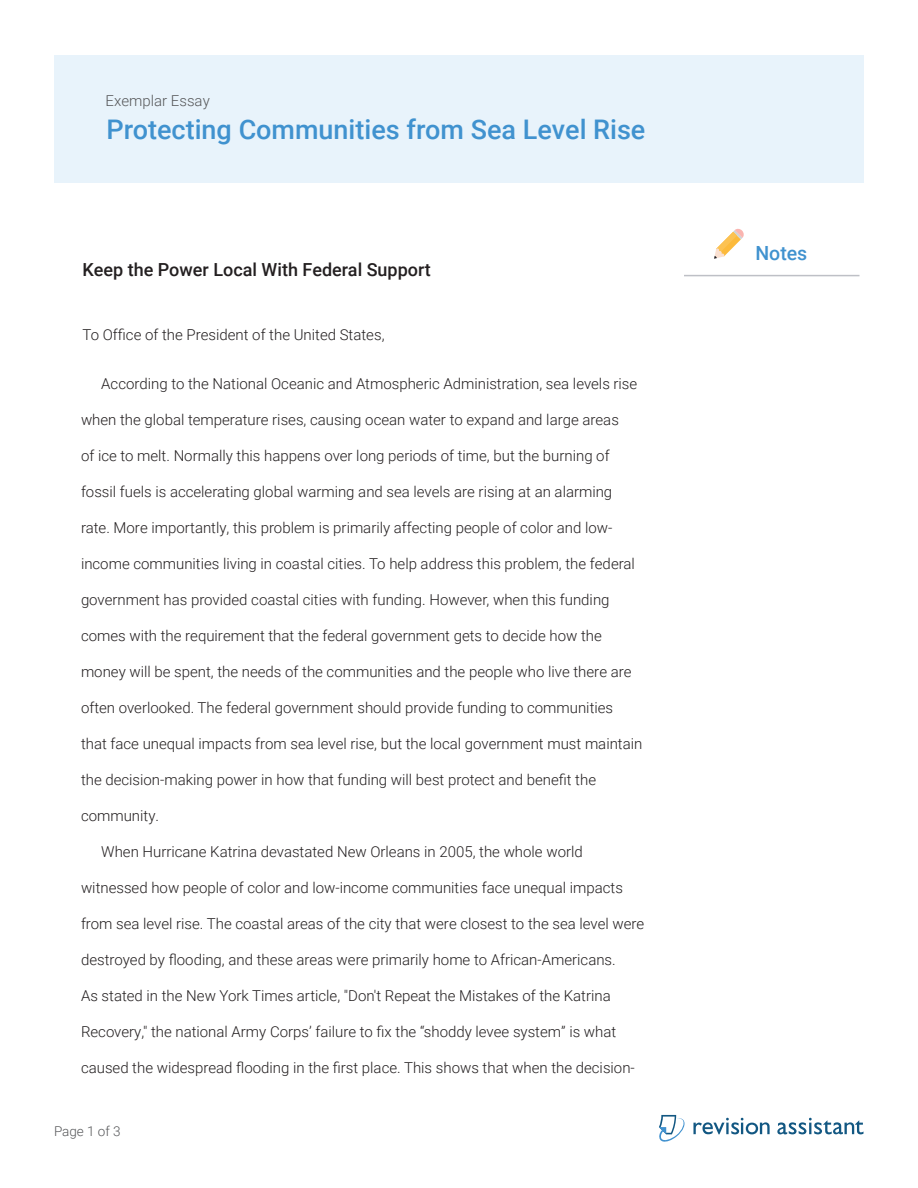
<style>
.page{position:relative;width:918px;height:1188px;background:#fff}
.page>*{position:absolute;margin:0;border:0;box-sizing:border-box;transform-origin:0 0}
.Prompt_Title{font:500 27px "Roboto";color:#4092cf}
.t1{font:500 19.5px "Roboto";color:#4092cf}
.Essay_Title{font:500 18px "Roboto";color:#231f20}
.Essay_Text{font:300 15px "Roboto";color:#231f20}
.Essay_Text_-_Letter{font:300 15px "Roboto";color:#231f20}
.Exemplar_Essay_Subhe{font:300 15px "Roboto";color:#57585a}
.Exemplar_Essay_Subhe-2{font:300 13.5px "Roboto";color:#57585a}
</style>
<div class="page">
<div style="left:54px;top:55px;width:810px;height:128px;background:#e8f3fb"></div>
<hr style="left:684px;top:275px;width:176px;height:1px;background:#bec0c6">
<svg style="left:714px;top:228px;width:30px;height:31px"></svg>
<svg style="left:659px;top:1115px;width:26px;height:27px"></svg>
<svg style="left:693px;top:1118px;width:77px;height:16px"></svg>
<svg style="left:777px;top:1118px;width:87px;height:16px"></svg>
<p class="Exemplar_Essay_Subhe" style="left:106px;top:91px;width:106px">Exemplar Essay</p>
<p class="Prompt_Title" style="left:106px;top:111px;width:540px">Protecting Communities from Sea Level Rise</p>
<p class="Essay_Title" style="left:82px;top:257px;width:350px">Keep the Power Local With Federal Support</p>
<p class="Essay_Text_-_Letter" style="left:82px;top:324px;width:304px">To Office of the President of the United States,</p>
<p class="Essay_Text" style="left:101px;top:373px;width:538px">According to the National Oceanic and Atmospheric Administration, sea levels rise</p>
<p class="Essay_Text" style="left:81px;top:409px;width:539px">when the global temperature rises, causing ocean water to expand and large areas</p>
<p class="Essay_Text" style="left:81px;top:445px;width:530px">of ice to melt. Normally this happens over long periods of time, but the burning of</p>
<p class="Essay_Text" style="left:81px;top:481px;width:533px">fossil fuels is accelerating global warming and sea levels are rising at an alarming</p>
<p class="Essay_Text" style="left:81px;top:517px;width:533px">rate. More importantly, this problem is primarily affecting people of color and low-</p>
<p class="Essay_Text" style="left:81px;top:553px;width:555px">income communities living in coastal cities. To help address this problem, the federal</p>
<p class="Essay_Text" style="left:81px;top:589px;width:530px">government has provided coastal cities with funding. However, when this funding</p>
<p class="Essay_Text" style="left:81px;top:625px;width:522px">comes with the requirement that the federal government gets to decide how the</p>
<p class="Essay_Text" style="left:81px;top:661px;width:552px">money will be spent, the needs of the communities and the people who live there are</p>
<p class="Essay_Text" style="left:81px;top:697px;width:534px">often overlooked. The federal government should provide funding to communities</p>
<p class="Essay_Text" style="left:81px;top:733px;width:563px">that face unequal impacts from sea level rise, but the local government must maintain</p>
<p class="Essay_Text" style="left:81px;top:769px;width:517px">the decision-making power in how that funding will best protect and benefit the</p>
<p class="Essay_Text" style="left:81px;top:805px;width:80px">community.</p>
<p class="Essay_Text" style="left:101px;top:841px;width:483px">When Hurricane Katrina devastated New Orleans in 2005, the whole world</p>
<p class="Essay_Text" style="left:81px;top:877px;width:543px">witnessed how people of color and low-income communities face unequal impacts</p>
<p class="Essay_Text" style="left:81px;top:913px;width:565px">from sea level rise. The coastal areas of the city that were closest to the sea level were</p>
<p class="Essay_Text" style="left:81px;top:949px;width:536px">destroyed by flooding, and these areas were primarily home to African-Americans.</p>
<p class="Essay_Text" style="left:81px;top:985px;width:531px">As stated in the New York Times article, "Don't Repeat the Mistakes of the Katrina</p>
<p class="Essay_Text" style="left:81px;top:1021px;width:537px">Recovery," the national Army Corps’ failure to fix the “shoddy levee system” is what</p>
<p class="Essay_Text" style="left:81px;top:1057px;width:555px">caused the widespread flooding in the first place. This shows that when the decision-</p>
<p class="Exemplar_Essay_Subhe-2" style="left:54px;top:1122px;width:68px">Page 1 of 3</p>
<p class="t1" style="left:755px;top:240px;width:53px">Notes</p>
</div>
